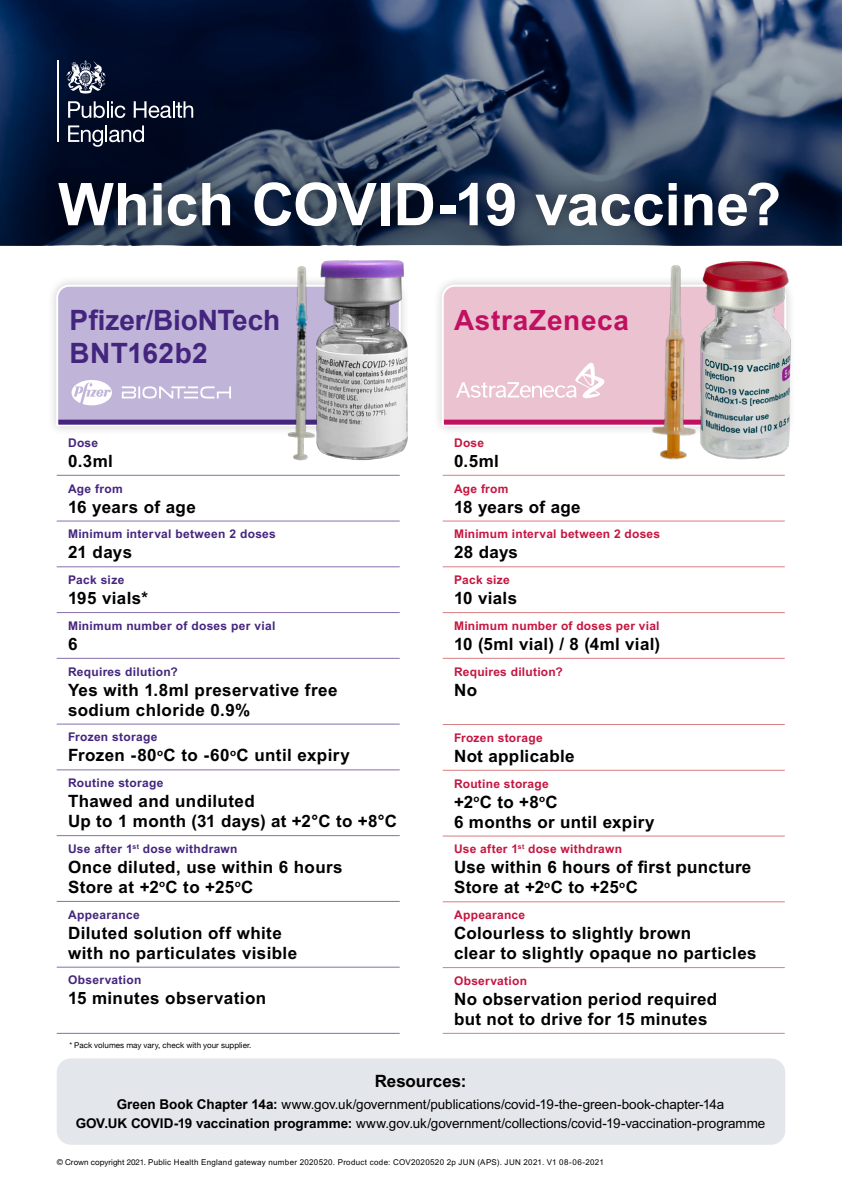
<style>
.page{position:relative;width:842px;height:1191px;background:#fff}
.page>*{position:absolute;margin:0;border:0;box-sizing:border-box;transform-origin:0 0}
.t1{font:59px "Arial Bold MT2";letter-spacing:-.005em;color:#fff}
.t2{font:700 28px "Arial";letter-spacing:-.005em;color:#44257d}
.t3{font:28px "Arial Bold MT2";letter-spacing:.02em;color:#c01062}
.t4{font:17px/20px "Arial Bold MT2";letter-spacing:.02em;color:#000}
.t5{font:700 17px "Arial";letter-spacing:.015em;color:#000}
.t6{font:17px "Arial Bold MT2";letter-spacing:-.005em;color:#000}
.t7{font:13.5px "Arial";letter-spacing:-.005em;color:#000}
.t8{font:12px "Arial Bold MT2";letter-spacing:.025em;color:#44257d}
.t9{font:12px "Arial Bold MT2";letter-spacing:.02em;color:#c51540}
.Paragraph_Style_1{font:8px "Arial";letter-spacing:.035em;color:#000}
.Paragraph_Style_1-2{font:8px "Helvetica Neue";letter-spacing:.005em;color:#000}
.s1{font-weight:700}
.s2{font-family:"Arial Bold MT2"}
.s3{font-family:"Helvetica Neue"}
</style>
<div class="page">
<svg style="left:0;top:0;width:842px;height:245px;background:#293a58"></svg>
<div style="left:44px;top:167px;width:750px;height:74px;background:#000;opacity:.4"></div>
<div style="left:47px;top:275px;width:363px;height:160px;background:#000;opacity:.2"></div>
<svg style="left:55px;top:284px;width:226px;height:143px;background:#c2b8d9"></svg>
<div style="left:432px;top:275px;width:363px;height:160px;background:#000;opacity:.2"></div>
<svg style="left:441px;top:284px;width:204px;height:143px;background:#ebc4d0"></svg>
<hr style="left:57px;top:475px;width:343px;height:1px;background:#866fac">
<hr style="left:57px;top:520px;width:343px;height:1px;background:#866fac">
<hr style="left:57px;top:566px;width:343px;height:1px;background:#866fac">
<hr style="left:57px;top:612px;width:343px;height:1px;background:#866fac">
<hr style="left:57px;top:658px;width:343px;height:1px;background:#866fac">
<hr style="left:57px;top:723px;width:343px;height:1px;background:#866fac">
<hr style="left:57px;top:769px;width:343px;height:1px;background:#866fac">
<hr style="left:57px;top:835px;width:343px;height:1px;background:#866fac">
<hr style="left:57px;top:901px;width:343px;height:1px;background:#866fac">
<hr style="left:57px;top:966px;width:343px;height:1px;background:#866fac">
<hr style="left:57px;top:1032px;width:343px;height:1px;background:#866fac">
<hr style="left:443px;top:475px;width:342px;height:1px;background:#db7e81">
<hr style="left:443px;top:520px;width:342px;height:1px;background:#db7e81">
<hr style="left:443px;top:566px;width:342px;height:1px;background:#db7e81">
<hr style="left:443px;top:612px;width:342px;height:1px;background:#db7e81">
<hr style="left:443px;top:658px;width:342px;height:1px;background:#db7e81">
<hr style="left:443px;top:724px;width:342px;height:1px;background:#db7e81">
<hr style="left:443px;top:769px;width:342px;height:1px;background:#db7e81">
<hr style="left:443px;top:835px;width:342px;height:1px;background:#db7e81">
<hr style="left:443px;top:901px;width:342px;height:1px;background:#db7e81">
<hr style="left:443px;top:967px;width:342px;height:1px;background:#db7e81">
<hr style="left:443px;top:1032px;width:342px;height:1px;background:#db7e81">
<hr style="left:57px;top:60px;width:2px;height:82px;background:#fff">
<svg style="left:68px;top:101px;width:57px;height:17px"></svg>
<svg style="left:134px;top:101px;width:59px;height:17px"></svg>
<svg style="left:68px;top:125px;width:76px;height:22px"></svg>
<svg style="left:66px;top:60px;width:40px;height:33px"></svg>
<div style="left:58px;top:419px;width:341px;height:5px;background:#44257d"></div>
<div style="left:444px;top:419px;width:340px;height:5px;background:#c01062"></div>
<img style="left:301px;top:240px;width:120px;height:221px">
<img style="left:703px;top:261px;width:92px;height:199px">
<svg style="left:456px;top:363px;width:148px;height:35px"></svg>
<svg style="left:72px;top:380px;width:40px;height:25px"></svg>
<svg style="left:122px;top:386px;width:109px;height:12px"></svg>
<img style="left:281px;top:261px;width:40px;height:200px">
<img style="left:645px;top:265px;width:58px;height:195px">
<div style="left:57px;top:1058px;width:728px;height:86px;background:#e3e6ea;border-radius:14px"></div>
<p class="t1" style="left:58px;top:166px;width:725px">Which COVID-19 vaccine?</p>
<p class="t2" style="left:70px;top:301px;width:212px">Pfizer/BioNTech</p>
<p class="t2" style="left:70px;top:335px;width:140px">BNT162b2</p>
<p class="t8" style="left:68px;top:434px;width:32px">Dose</p>
<p class="t4" style="left:68px;top:451px;width:46px">0.3ml</p>
<p class="t8" style="left:68px;top:480px;width:56px">Age from</p>
<p class="t4" style="left:68px;top:497px;width:129px">16 years of age</p>
<p class="t8" style="left:68px;top:526px;width:209px">Minimum interval between 2 doses</p>
<p class="t4" style="left:68px;top:543px;width:66px">21 days</p>
<p class="t8" style="left:68px;top:572px;width:58px">Pack size</p>
<p class="t4" style="left:68px;top:588px;width:82px">195 vials*</p>
<p class="t8" style="left:68px;top:617px;width:209px">Minimum number of doses per vial</p>
<p class="t4" style="left:68px;top:634px;width:11px">6</p>
<p class="t8" style="left:68px;top:663px;width:111px">Requires dilution?</p>
<p class="t4" style="left:68px;top:680px;width:271px">Yes with 1.8ml preservative free sodium chloride 0.9%</p>
<p class="t8" style="left:68px;top:729px;width:91px">Frozen storage</p>
<p class="t4" style="left:68px;top:746px;width:283px">Frozen -80<sup>o</sup>C to -60<sup>o</sup>C until expiry</p>
<p class="t8" style="left:68px;top:775px;width:97px">Routine storage</p>
<p class="t4" style="left:68px;top:791px;width:331px">Thawed and undiluted<br>Up to 1 month (31 days) at +2°C to +8°C</p>
<p class="t8" style="left:68px;top:840px;width:171px">Use after 1<sup>st</sup> dose withdrawn</p>
<p class="t4" style="left:68px;top:857px;width:276px">Once diluted, use within 6 hours<br>Store at +2<sup>o</sup>C to +25<sup>o</sup>C</p>
<p class="t8" style="left:68px;top:906px;width:73px">Appearance</p>
<p class="t4" style="left:68px;top:923px;width:231px">Diluted solution off white with no particulates visible</p>
<p class="t8" style="left:68px;top:972px;width:75px">Observation</p>
<p class="t4" style="left:68px;top:989px;width:200px">15 minutes observation</p>
<p class="Paragraph_Style_1-2" style="left:69px;top:1039px;width:184px">* Pack volumes may vary, check with your supplier.</p>
<p class="t3" style="left:454px;top:301px;width:176px">AstraZeneca</p>
<p class="t9" style="left:454px;top:434px;width:32px">Dose</p>
<p class="t4" style="left:454px;top:451px;width:46px">0.5ml</p>
<p class="t9" style="left:454px;top:480px;width:56px">Age from</p>
<p class="t4" style="left:454px;top:497px;width:128px">18 years of age</p>
<p class="t9" style="left:454px;top:526px;width:208px">Minimum interval between 2 doses</p>
<p class="t4" style="left:454px;top:543px;width:65px">28 days</p>
<p class="t9" style="left:454px;top:572px;width:57px">Pack size</p>
<p class="t4" style="left:454px;top:588px;width:65px">10 vials</p>
<p class="t9" style="left:454px;top:617px;width:207px">Minimum number of doses per vial</p>
<p class="t4" style="left:454px;top:634px;width:208px">10 (5ml vial) / 8 (4ml vial)</p>
<p class="t9" style="left:454px;top:663px;width:110px">Requires dilution?</p>
<p class="t4" style="left:454px;top:680px;width:24px">No</p>
<p class="t9" style="left:454px;top:729px;width:90px">Frozen storage</p>
<p class="t4" style="left:454px;top:746px;width:122px">Not applicable</p>
<p class="t9" style="left:454px;top:775px;width:96px">Routine storage</p>
<p class="t4" style="left:454px;top:792px;width:105px">+2<sup>o</sup>C to +8<sup>o</sup>C</p>
<p class="t4" style="left:454px;top:812px;width:202px">6 months or until expiry</p>
<p class="t9" style="left:454px;top:841px;width:169px">Use after 1<sup>st</sup> dose withdrawn</p>
<p class="t5" style="left:454px;top:856px;width:299px">Use within 6 hours of first puncture</p>
<p class="t4" style="left:454px;top:878px;width:185px">Store at +2<sup>o</sup>C to +25<sup>o</sup>C</p>
<p class="t9" style="left:454px;top:907px;width:73px">Appearance</p>
<p class="t4" style="left:454px;top:923px;width:239px">Colourless to slightly brown</p>
<p class="t4" style="left:454px;top:943px;width:304px">clear to slightly opaque no particles</p>
<p class="t9" style="left:454px;top:972px;width:74px">Observation</p>
<p class="t4" style="left:454px;top:989px;width:265px">No observation period required but not to drive for 15 minutes</p>
<p class="t6" style="left:375px;top:1070px;width:93px">Resources:</p>
<p class="t7" style="left:117px;top:1095px;width:609px"><span class="s1">Green Book Chapter 14a:</span> www.gov.uk/government/publications/covid-19-the-green-book-chapter-14a</p>
<p class="t7" style="left:76px;top:1114px;width:691px"><span class="s2">GOV.UK COVID-19 vaccination programme:</span> www.gov.uk/government/collections/covid-19-vaccination-programme</p>
<p class="Paragraph_Style_1" style="left:57px;top:1157px;width:549px"><span class="s3">© Crown copyright 2021.</span> Public Health England gateway number 2020520. Product code: COV2020520 2p JUN (APS). JUN 2021. V1 08-06-2021</p>
</div>
